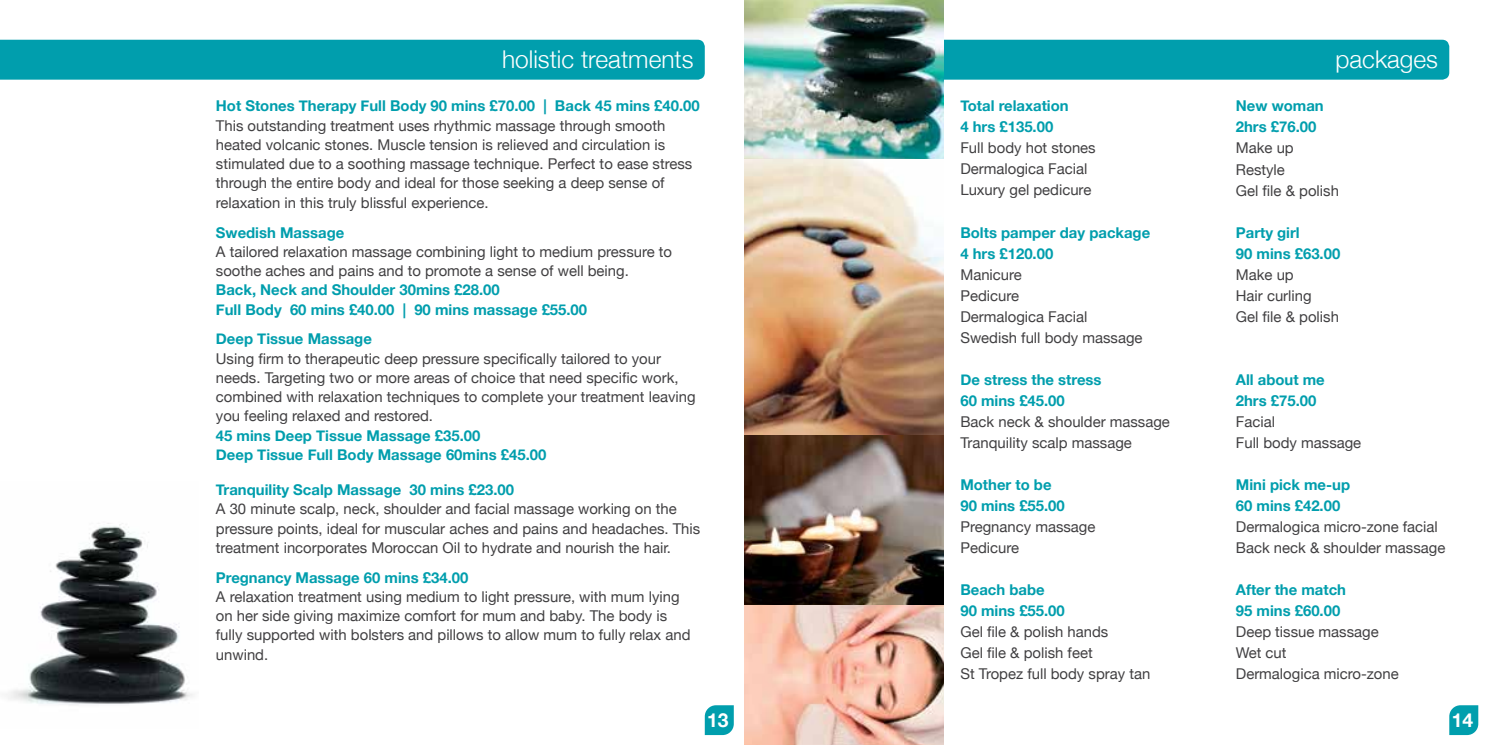
<style>
.page{position:relative;width:1489px;height:745px;background:#fff}
.page>*{position:absolute;margin:0;border:0;box-sizing:border-box;transform-origin:0 0}
.t1{font:300 24.5px "Helvetica Neue";color:#fff}
.t2{font:700 19.25px "Helvetica Neue";color:#fff}
.t3{font:14.88px/21px "Helvetica Neue";color:#414042}
.t4{font:700 14.88px/21px "Helvetica Neue";color:#009ead}
</style>
<div class="page">
<img style="left:6px;top:523px;width:187px;height:182px">
<div style="left:0;top:40px;width:704px;height:40px;background:#009ead"></div>
<div style="left:744px;top:40px;width:705px;height:40px;background:#009ead"></div>
<img style="left:745px;top:0;width:198px;height:435px">
<img style="left:744px;top:435px;width:199px;height:309px">
<svg style="left:1449px;top:705px;width:28px;height:29px"></svg>
<svg style="left:704px;top:705px;width:29px;height:29px"></svg>
<h1 class="t1" style="left:502px;top:39px;width:193px">holistic treatments</h1>
<h1 class="t1" style="left:1335px;top:39px;width:104px">packages</h1>
<p class="t4" style="left:216px;top:96px;width:485px">Hot Stones Therapy Full Body 90 mins £70.00 | Back 45 mins £40.00</p>
<p class="t3" style="left:216px;top:116px;width:478px;line-height:19.2px">This outstanding treatment uses rhythmic massage through smooth heated volcanic stones. Muscle tension is relieved and circulation is stimulated due to a soothing massage technique. Perfect to ease stress through the entire body and ideal for those seeking a deep sense of relaxation in this truly blissful experience.</p>
<p class="t4" style="left:216px;top:222px;width:130px">Swedish Massage</p>
<p class="t3" style="left:216px;top:242px;width:458px;line-height:19.2px">A tailored relaxation massage combining light to medium pressure to soothe aches and pains and to promote a sense of well being.</p>
<p class="t4" style="left:216px;top:280px;width:373px;line-height:19.2px">Back, Neck and Shoulder 30mins £28.00<br>Full Body 60 mins £40.00 | 90 mins massage £55.00</p>
<p class="t4" style="left:216px;top:329px;width:157px">Deep Tissue Massage</p>
<p class="t3" style="left:216px;top:349px;width:481px;line-height:19.2px">Using firm to therapeutic deep pressure specifically tailored to your needs. Targeting two or more areas of choice that need specific work, combined with relaxation techniques to complete your treatment leaving you feeling relaxed and restored.</p>
<p class="t4" style="left:216px;top:426px;width:332px;line-height:19.2px">45 mins Deep Tissue Massage £35.00<br>Deep Tissue Full Body Massage 60mins £45.00</p>
<p class="t4" style="left:216px;top:479px;width:300px">Tranquility Scalp Massage 30 mins £23.00</p>
<p class="t3" style="left:216px;top:500px;width:486px;line-height:19.2px">A 30 minute scalp, neck, shoulder and facial massage working on the pressure points, ideal for muscular aches and pains and headaches. This treatment incorporates Moroccan Oil to hydrate and nourish the hair.</p>
<p class="t4" style="left:216px;top:567px;width:254px">Pregnancy Massage 60 mins £34.00</p>
<p class="t3" style="left:216px;top:587px;width:476px;line-height:19.2px">A relaxation treatment using medium to light pressure, with mum lying on her side giving maximize comfort for mum and baby. The body is fully supported with bolsters and pillows to allow mum to fully relax and unwind.</p>
<p class="t4" style="left:960px;top:96px;width:110px">Total relaxation<br>4 hrs £135.00</p>
<p class="t3" style="left:960px;top:138px;width:137px">Full body hot stones<br>Dermalogica Facial<br>Luxury gel pedicure</p>
<p class="t4" style="left:960px;top:222px;width:191px">Bolts pamper day package<br>4 hrs £120.00</p>
<p class="t3" style="left:960px;top:264px;width:184px">Manicure<br>Pedicure<br>Dermalogica Facial<br>Swedish full body massage</p>
<p class="t4" style="left:960px;top:369px;width:143px">De stress the stress<br>60 mins £45.00</p>
<p class="t3" style="left:960px;top:411px;width:211px">Back neck &amp; shoulder massage<br>Tranquility scalp massage</p>
<p class="t4" style="left:960px;top:474px;width:106px">Mother to be<br>90 mins £55.00</p>
<p class="t3" style="left:960px;top:516px;width:137px">Pregnancy massage<br>Pedicure</p>
<p class="t4" style="left:960px;top:579px;width:106px">Beach babe<br>90 mins £55.00</p>
<p class="t3" style="left:960px;top:621px;width:191px">Gel file &amp; polish hands<br>Gel file &amp; polish feet<br>St Tropez full body spray tan</p>
<p class="t4" style="left:1235px;top:96px;width:89px">New woman<br>2hrs £76.00</p>
<p class="t3" style="left:1235px;top:138px;width:105px">Make up<br>Restyle<br>Gel file &amp; polish</p>
<p class="t4" style="left:1235px;top:222px;width:106px">Party girl<br>90 mins £63.00</p>
<p class="t3" style="left:1235px;top:264px;width:105px">Make up<br>Hair curling<br>Gel file &amp; polish</p>
<p class="t4" style="left:1235px;top:369px;width:90px">All about me<br>2hrs £75.00</p>
<p class="t3" style="left:1235px;top:411px;width:127px">Facial<br>Full body massage</p>
<p class="t4" style="left:1235px;top:474px;width:116px">Mini pick me-up<br>60 mins £42.00</p>
<p class="t3" style="left:1235px;top:516px;width:211px">Dermalogica micro-zone facial<br>Back neck &amp; shoulder massage</p>
<p class="t4" style="left:1235px;top:579px;width:112px">After the match<br>95 mins £60.00</p>
<p class="t3" style="left:1235px;top:621px;width:164px">Deep tissue massage<br>Wet cut<br>Dermalogica micro-zone</p>
<p class="t2" style="left:707px;top:704px;width:23px">13</p>
<p class="t2" style="left:1451px;top:704px;width:23px">14</p>
</div>
